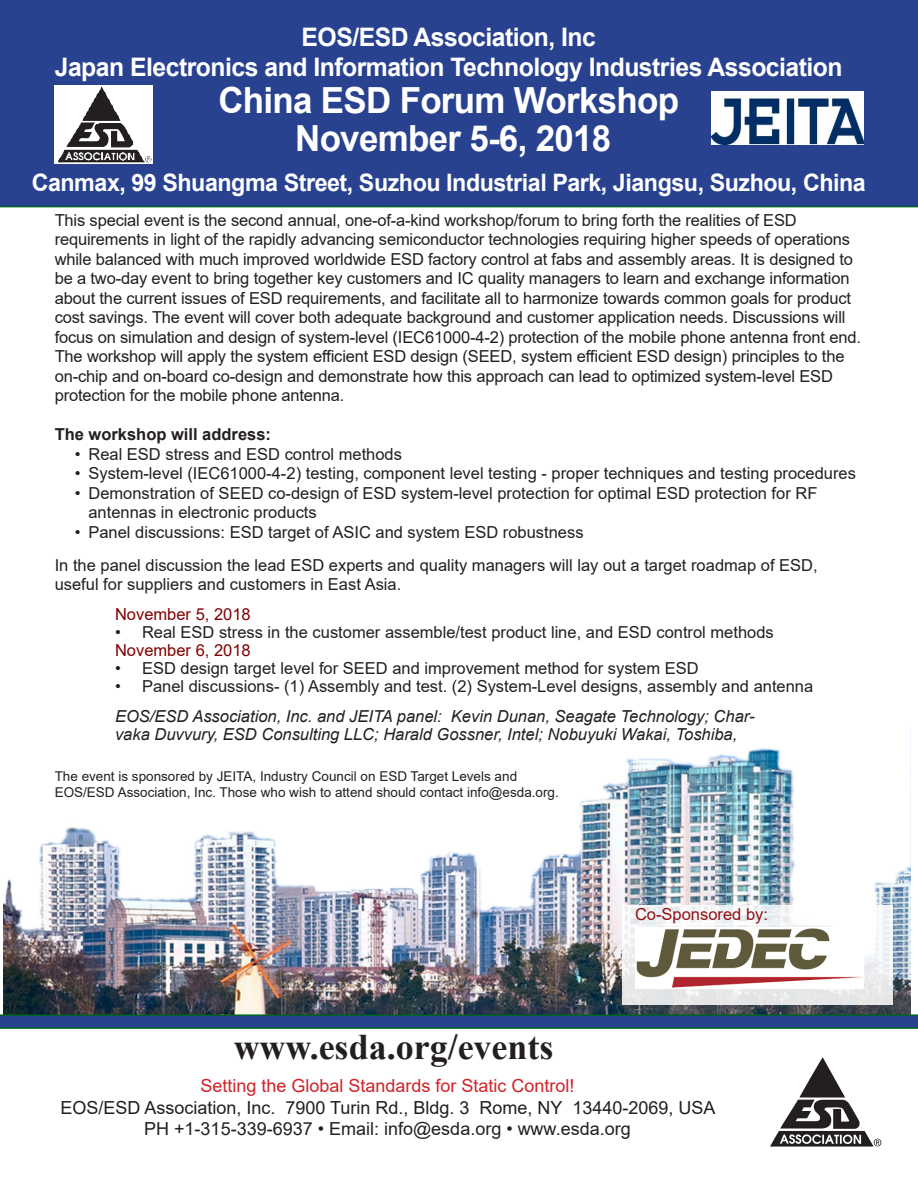
<style>
.page{position:relative;width:918px;height:1188px;background:#fff}
.page>*{position:absolute;margin:0;border:0;box-sizing:border-box;transform-origin:0 0}
.t1{font:700 36px "Arial";letter-spacing:-.02em;color:#fff}
.t2{font:700 36px "Times New Roman";color:#231f20}
.t3{font:700 25.5px/30px "Arial";letter-spacing:-.02em;color:#fff;text-align:center}
.t4{font:700 24px "Arial";letter-spacing:-.02em;color:#fff}
.t5{font:18px "Arial";color:#231f20}
.t6{font:18px "Arial";color:#d1232a}
.t7{font:16.5px/19.5px "Arial";letter-spacing:-.01em;color:#231f20}
.t8{font:italic 16.5px/18px "Arial";color:#231f20}
.t9{font:16.5px "Arial";color:#800000}
.t10{font:700 16.5px "Arial";color:#231f20}
.t11{font:16.5px "Arial";color:#900f13}
.t12{font:13.5px/16.2px "Arial";color:#231f20}
</style>
<div class="page">
<img style="left:3px;top:747px;width:907px;height:267px">
<svg style="left:622px;top:905px;width:271px;height:100px"></svg>
<img style="left:770px;top:1057px;width:112px;height:90px">
<div style="left:0;top:0;width:918px;height:207px;background:#294290"></div>
<svg style="left:0;top:1014px;width:918px;height:15px;background:#234a79"></svg>
<div style="left:54px;top:85px;width:98px;height:79px;background:linear-gradient(to bottom,#fff,#fff)"></div>
<img style="left:58px;top:87px;width:94px;height:75px">
<img style="left:711px;top:92px;width:153px;height:53px">
<img style="left:635px;top:927px;width:229px;height:62px">
<p class="t3" style="left:55px;top:22px;width:789px">EOS/ESD Association, Inc<br>Japan Electronics and Information Technology Industries Association</p>
<p class="t1" style="left:218px;top:75px;width:462px">China ESD Forum Workshop</p>
<p class="t1" style="left:295px;top:113px;width:318px">November 5-6, 2018</p>
<p class="t4" style="left:32px;top:166px;width:836px">Canmax, 99 Shuangma Street, Suzhou Industrial Park, Jiangsu, Suzhou, China</p>
<p class="t7" style="left:55px;top:210px;width:808px">This special event is the second annual, one-of-a-kind workshop/forum to bring forth the realities of ESD requirements in light of the rapidly advancing semiconductor technologies requiring higher speeds of operations while balanced with much improved worldwide ESD factory control at fabs and assembly areas. It is designed to be a two-day event to bring together key customers and IC quality managers to learn and exchange information about the current issues of ESD requirements, and facilitate all to harmonize towards common goals for product cost savings. The event will cover both adequate background and customer application needs. Discussions will focus on simulation and design of system-level (IEC61000-4-2) protection of the mobile phone antenna front end.<br>The workshop will apply the system efficient ESD design (SEED, system efficient ESD design) principles to the on-chip and on-board co-design and demonstrate how this approach can lead to optimized system-level ESD protection for the mobile phone antenna.</p>
<p class="t10" style="left:55px;top:423px;width:218px">The workshop will address:</p>
<p class="t7" style="left:75px;top:444px;width:329px">• Real ESD stress and ESD control methods</p>
<p class="t7" style="left:75px;top:464px;width:783px">• System-level (IEC61000-4-2) testing, component level testing - proper techniques and testing procedures</p>
<p class="t7" style="left:88px;top:483px;width:731px;text-indent:-14px">• Demonstration of SEED co-design of ESD system-level protection for optimal ESD protection for RF antennas in electronic products</p>
<p class="t7" style="left:75px;top:522px;width:510px">• Panel discussions: ESD target of ASIC and system ESD robustness</p>
<p class="t7" style="left:55px;top:555px;width:765px">In the panel discussion the lead ESD experts and quality managers will lay out a target roadmap of ESD, useful for suppliers and customers in East Asia.</p>
<p class="t9" style="left:115px;top:602px;width:137px">November 5, 2018</p>
<p class="t7" style="left:115px;top:622px;width:660px">• Real ESD stress in the customer assemble/test product line, and ESD control methods</p>
<p class="t9" style="left:115px;top:638px;width:137px">November 6, 2018</p>
<p class="t7" style="left:115px;top:658px;width:585px">• ESD design target level for SEED and improvement method for system ESD</p>
<p class="t7" style="left:115px;top:676px;width:700px">• Panel discussions- (1) Assembly and test. (2) System-Level designs, assembly and antenna</p>
<p class="t8" style="left:115px;top:707px;width:641px">EOS/ESD Association, Inc. and JEITA panel: Kevin Dunan, Seagate Technology; Char&shy;vaka Duvvury, ESD Consulting LLC; Harald Gossner, Intel; Nobuyuki Wakai, Toshiba,</p>
<p class="t12" style="left:55px;top:768px;width:506px">The event is sponsored by JEITA, Industry Council on ESD Target Levels and<br>EOS/ESD Association, Inc. Those who wish to attend should contact info@esda.org.</p>
<p class="t2" style="left:234px;top:1021px;width:321px">www.esda.org/events</p>
<p class="t11" style="left:635px;top:902px;width:134px">Co-Sponsored by:</p>
<p class="t6" style="left:200px;top:1073px;width:376px">Setting the Global Standards for Static Control!</p>
<p class="t5" style="left:60px;top:1095px;width:656px">EOS/ESD Association, Inc. 7900 Turin Rd., Bldg. 3 Rome, NY 13440-2069, USA</p>
<p class="t5" style="left:144px;top:1116px;width:488px">PH +1-315-339-6937 • Email: info@esda.org • www.esda.org</p>
</div>
